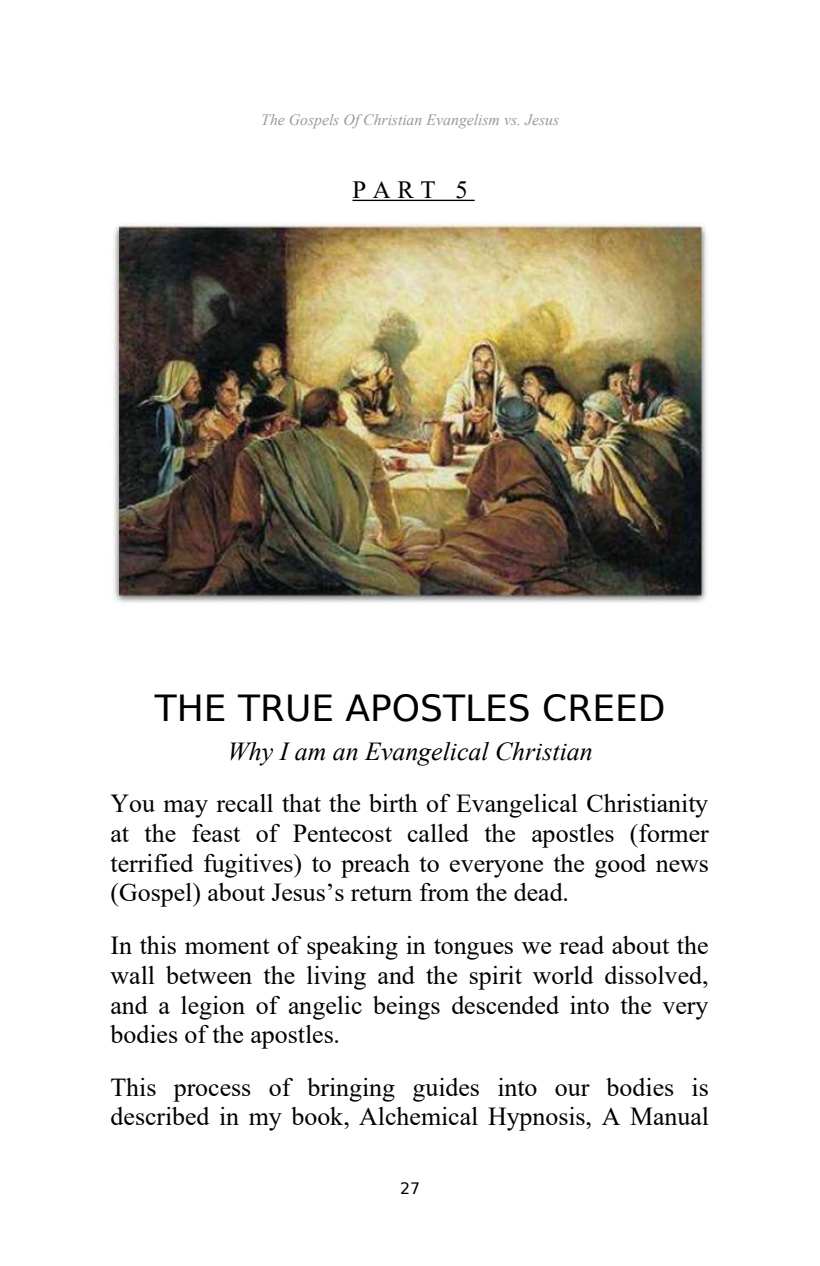
<style>
.page{position:relative;width:820px;height:1266px;background:#fff}
.page>*{position:absolute;margin:0;border:0;box-sizing:border-box;transform-origin:0 0}
.t1{font:36px "DejaVu Sans";color:#000}
.t2{font:25.88px/29.7px "Times New Roman";color:#000;text-align:justify}
.t3{font:italic 25.88px "Times New Roman";color:#000}
.t4{font:24.75px "Times New Roman";color:#000}
.t5{font:italic 15.75px "Times New Roman";color:#999}
.t6{font:15.75px "DejaVu Sans";color:#000}
</style>
<div class="page">
<hr style="left:352px;top:200px;width:123px;height:1px;background:#000">
<img style="left:113px;top:221px;width:594px;height:382px">
<p class="t5" style="left:261px;top:111px;width:299px">The Gospels Of Christian Evangelism vs. Jesus</p>
<p class="t4" style="left:352px;top:176px;width:117px">PART 5</p>
<h1 class="t1" style="left:155px;top:687px;width:512px">THE TRUE APOSTLES CREED</h1>
<p class="t3" style="left:227px;top:736px;width:367px">Why I am an Evangelical Christian</p>
<p class="t2" style="left:110px;top:788px;width:600px">You may recall that the birth of Evangelical Christianity at the feast of Pentecost called the apostles (former terrified fugitives) to preach to everyone the good news (Gospel) about Jesus’s return from the dead.</p>
<p class="t2" style="left:110px;top:930px;width:599px">In this moment of speaking in tongues we read about the wall between the living and the spirit world dissolved, and a legion of angelic beings descended into the very bodies of the apostles.</p>
<p class="t2" style="left:110px;top:1071px;width:600px">This process of bringing guides into our bodies is described in my book, Alchemical Hypnosis, A Manual</p>
<p class="t6" style="left:400px;top:1179px;width:21px">27</p>
</div>
